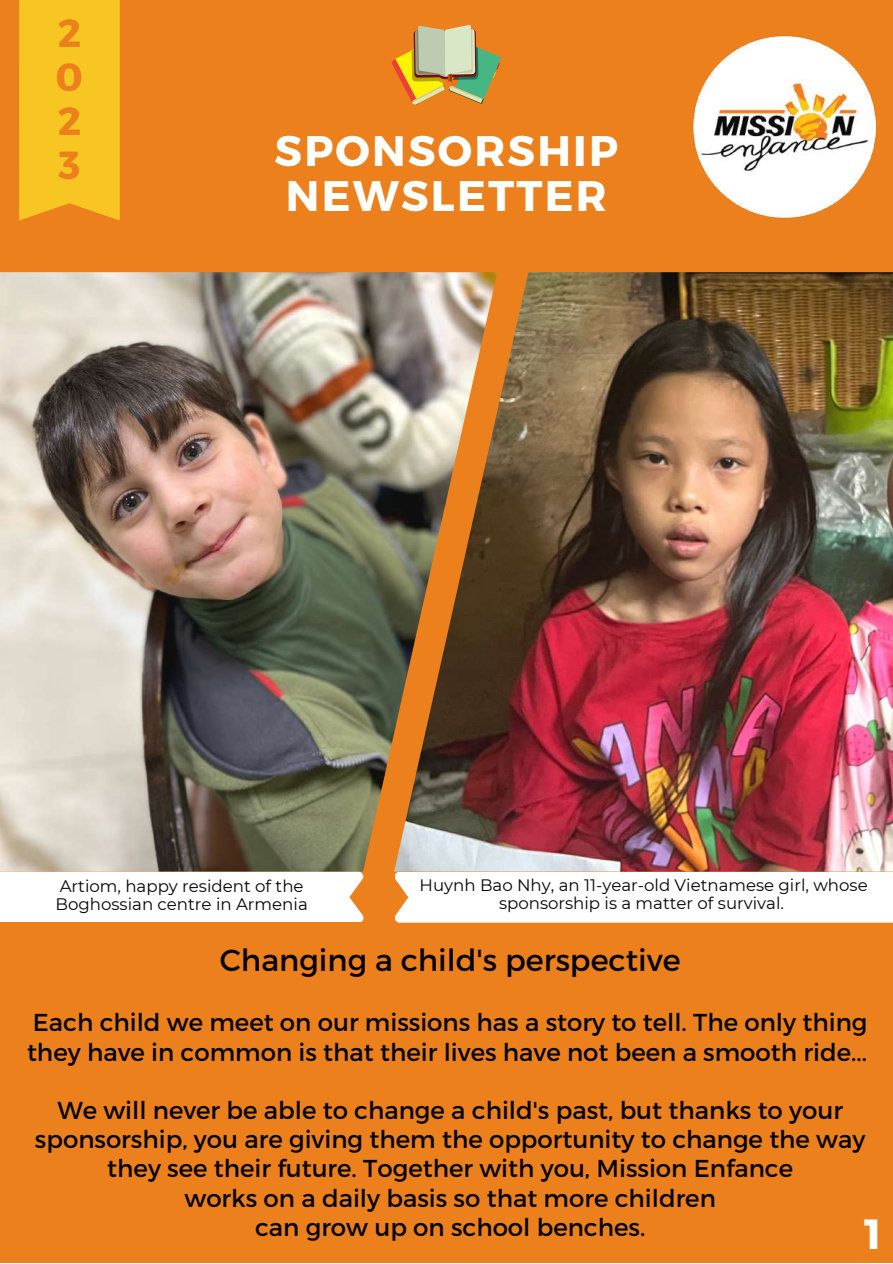
<style>
.page{position:relative;width:893px;height:1264px;background:#fff}
.page>*{position:absolute;margin:0;border:0;box-sizing:border-box;transform-origin:0 0}
.t1{font:700 42.75px/45px "Montserrat";letter-spacing:.05em;color:#fff}
.t2{font:700 42.15px "Montserrat";color:#fff}
.t3{font:700 39.15px/43.8px "Montserrat";color:#eb801d;text-align:justify}
.t4{font:30.45px "Montserrat";color:#040404}
.t5{font:24.45px/29.2px "Montserrat";color:#040404}
.t6{font:16.65px/18px "Montserrat";color:#040404}
</style>
<div class="page">
<div style="left:0;top:0;width:892px;height:1262px;background:#eb801d"></div>
<div style="left:19px;top:0;width:101px;height:220px;background:#f8c622"></div>
<div style="left:395px;top:872px;width:497px;height:50px;background:#fff"></div>
<img style="left:693px;top:36px;width:183px;height:183px">
<div style="left:0;top:871px;width:363px;height:51px;background:#fff"></div>
<svg style="left:392px;top:25px;width:109px;height:80px"></svg>
<img style="left:497px;top:272px;width:395px;height:599px">
<img style="left:0;top:272px;width:497px;height:599px">
<h3 class="t3" style="left:56px;top:10px;width:29px">2<br>0<br>2<br>3</h3>
<h1 class="t1" style="left:274px;top:126px;width:345px">SPONSORSHIP<br>NEWSLETTER</h1>
<p class="t6" style="left:55px;top:876px;width:254px">Artiom, happy resident of the<br>Boghossian centre in Armenia</p>
<p class="t6" style="left:419px;top:876px;width:449px;text-align:center">Huynh Bao Nhy, an 11-year-old Vietnamese girl, whose sponsorship is a matter of survival.</p>
<p class="t4" style="left:220px;top:939px;width:462px">Changing a child's perspective</p>
<p class="t5" style="left:27px;top:1006px;width:841px">Each child we meet on our missions has a story to tell. The only thing they have in common is that their lives have not been a smooth ride...</p>
<p class="t5" style="left:35px;top:1094px;width:831px;text-align:center">We will never be able to change a child's past, but thanks to your sponsorship, you are giving them the opportunity to change the way they see their future. Together with you, Mission Enfance<br>works on a daily basis so that more children<br>can grow up on school benches.</p>
<h2 class="t2" style="left:863px;top:1206px;width:19px">1</h2>
</div>
